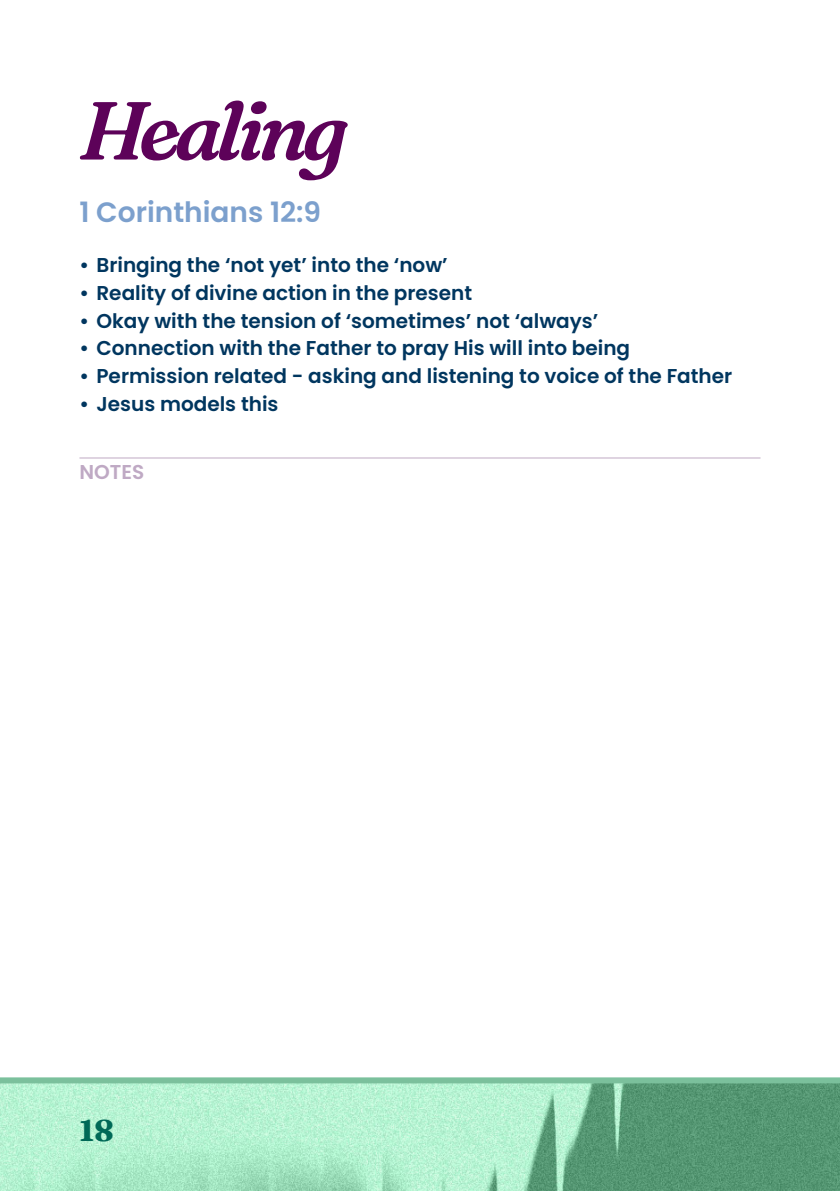
<style>
.page{position:relative;width:840px;height:1191px;background:#fff}
.page>*{position:absolute;margin:0;border:0;box-sizing:border-box;transform-origin:0 0}
.t1{font:italic 900 82px "Fraunces 9 pt";letter-spacing:-.075em;color:#5d0259}
.t2{font:900 30px "Fraunces 9 pt";color:#006957}
.t3{font:600 28px "Poppins";color:#7ca0cd}
.t4{font:600 20px "Poppins";color:#00365f}
.Notes{font:600 20px "Poppins";color:#bfa9c4}
</style>
<div class="page">
<img style="left:0;top:1083px;width:839px;height:108px">
<div style="left:0;top:1077px;width:839px;height:6px;background:#7bc09c"></div>
<hr style="left:79px;top:457px;width:681px;height:1px;background:#bfa9c4">
<p class="t1" style="left:79px;top:66px;width:269px">Healing</p>
<p class="t3" style="left:79px;top:196px;width:243px">1 Corinthians 12:9</p>
<p class="t4" style="left:79px;top:254px;width:369px">• Bringing the ‘not yet’ into the ‘now’</p>
<p class="t4" style="left:79px;top:281px;width:394px">• Reality of divine action in the present</p>
<p class="t4" style="left:79px;top:309px;width:520px">• Okay with the tension of ‘sometimes’ not ‘always’</p>
<p class="t4" style="left:79px;top:337px;width:552px">• Connection with the Father to pray His will into being</p>
<p class="t4" style="left:79px;top:364px;width:654px">• Permission related - asking and listening to voice of the Father</p>
<p class="t4" style="left:79px;top:392px;width:200px">• Jesus models this</p>
<p class="Notes" style="left:79px;top:460px;width:66px">NOTES</p>
<h2 class="t2" style="left:79px;top:1106px;width:36px">18</h2>
</div>
